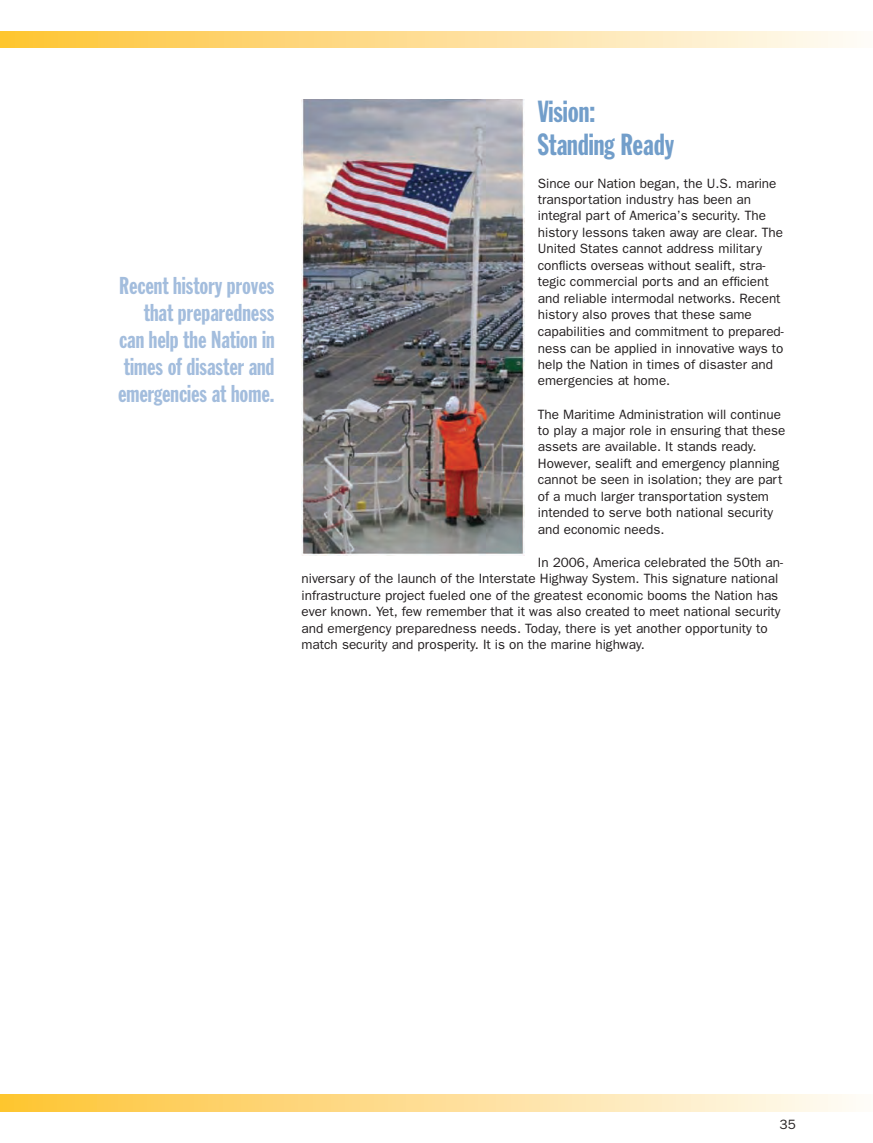
<style>
.page{position:relative;width:873px;height:1143px;background:#fff}
.page>*{position:absolute;margin:0;border:0;box-sizing:border-box;transform-origin:0 0}
.t1{font:30px/33px "Franklin Gothic Extra Cond";color:#729eca}
.t2{font:24px/27px "Franklin Gothic Extra Cond";color:#a3bddd;text-align:right}
.t3{font:13.5px/16.5px "Franklin Gothic";color:#231f20}
</style>
<div class="page">
<div style="left:0;top:32px;width:873px;height:16px;background:linear-gradient(to right,#fec335,#fefbf8)"></div>
<div style="left:0;top:1095px;width:873px;height:17px;background:linear-gradient(to right,#fec335,#fefbf8)"></div>
<img style="left:302px;top:99px;width:222px;height:457px">
<h2 class="t2" style="left:118px;top:273px;width:158px">Recent history proves that preparedness can help the Nation in times of disaster and emergencies at home.</h2>
<h1 class="t1" style="left:538px;top:95px;width:138px">Vision:<br>Standing Ready</h1>
<p class="t3" style="left:538px;top:175px;width:248px">Since our Nation began, the U.S. marine transportation industry has been an integral part of America’s security. The history lessons taken away are clear. The United States cannot address military conflicts overseas without sealift, stra&shy;tegic commercial ports and an efficient and reliable intermodal networks. Recent history also proves that these same capabilities and commitment to prepared&shy;ness can be applied in innovative ways to help the Nation in times of disaster and emergencies at home.</p>
<p class="t3" style="left:538px;top:406px;width:249px">The Maritime Administration will continue to play a major role in ensuring that these assets are available. It stands ready.<br>However, sealift and emergency planning cannot be seen in isolation; they are part of a much larger transportation system intended to serve both national security and economic needs.</p>
<p class="t3" style="left:302px;top:554px;width:483px;text-indent:236px">In 2006, America celebrated the 50th an&shy;niversary of the launch of the Interstate Highway System. This signature national infrastructure project fueled one of the greatest economic booms the Nation has ever known. Yet, few remember that it was also created to meet national security and emergency preparedness needs. Today, there is yet another opportunity to match security and prosperity. It is on the marine highway.</p>
<p class="t3" style="left:780px;top:1116px;width:18px">35</p>
</div>
